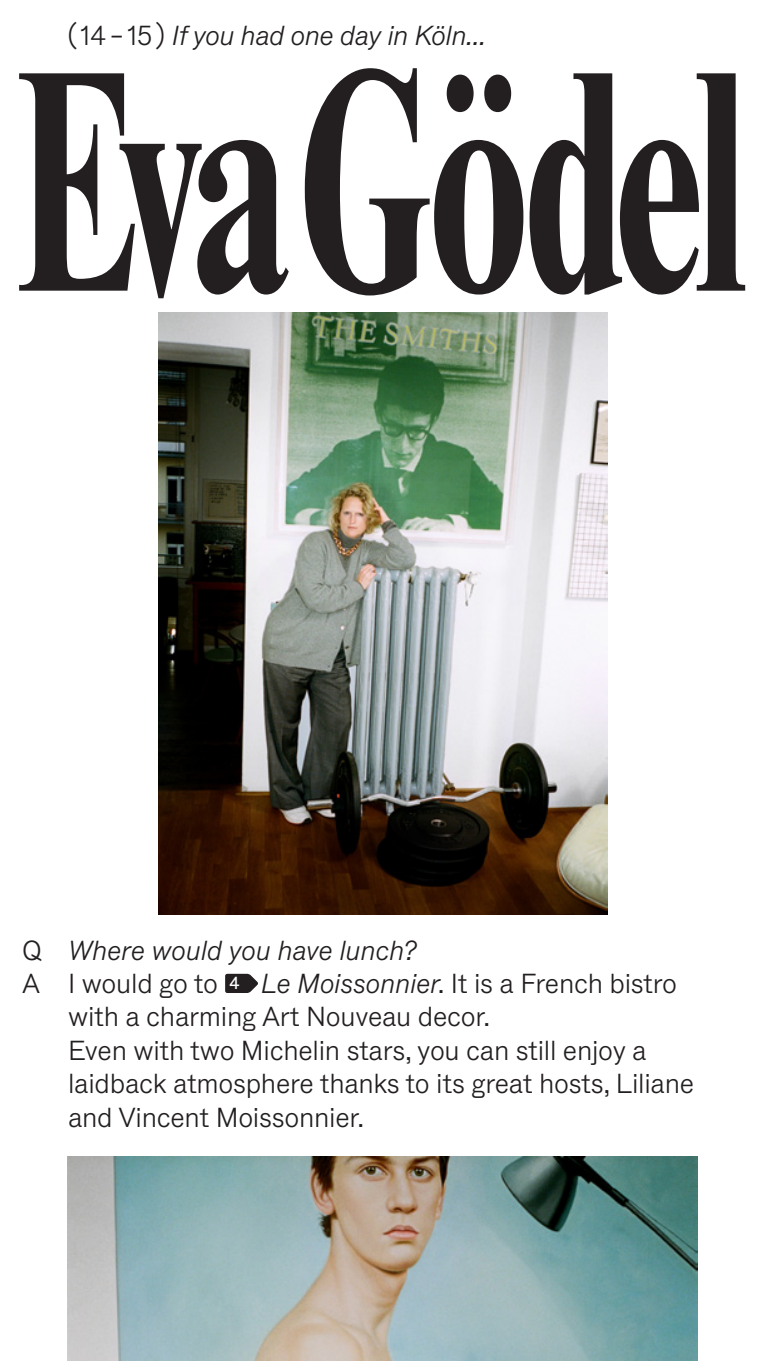
<style>
.page{position:relative;width:766px;height:1361px;background:#fff}
.page>*{position:absolute;margin:0;border:0;box-sizing:border-box;transform-origin:0 0}
.t1{font:700 318.5px "Times NR Condensed";letter-spacing:-.055em;color:#231f20;scale:.71 1}
.t2{font:300 27.5px "Rimowa Grotesk";letter-spacing:-.01em;color:#231f20}
.t3{font:italic 300 27.5px "Rimowa Grotesk";letter-spacing:-.02em;color:#231f20}
.s1{font-style:normal}
.s2{font-weight:400;font-size:17.5px;color:#fff}
.s3{font-style:italic}
</style>
<div class="page">
<svg style="left:225px;top:973px;width:33px;height:20px"></svg>
<img style="left:68px;top:1157px;width:629px;height:204px">
<img style="left:159px;top:312px;width:448px;height:603px">
<p class="t3" style="left:68px;top:19px;width:419px"><span class="s1">(14–15)</span> If you had one day in Köln…</p>
<h1 class="t1" style="left:16px;top:-2px;width:1033px">Eva Gödel</h1>
<p class="t3" style="left:22px;top:934px;width:396px"><span class="s1">Q</span> Where would you have lunch?</p>
<p class="t2" style="left:22px;top:967px;width:656px">A I would go to <span class="s2">4</span> <span class="s3">Le Moissonnier</span>. It is a French bistro</p>
<p class="t2" style="left:68px;top:1001px;width:423px">with a charming Art Nouveau decor.</p>
<p class="t2" style="left:68px;top:1034px;width:579px">Even with two Michelin stars, you can still enjoy a</p>
<p class="t2" style="left:68px;top:1068px;width:627px">laidback atmosphere thanks to its great hosts, Liliane</p>
<p class="t2" style="left:68px;top:1101px;width:298px">and Vincent Moissonnier.</p>
</div>
